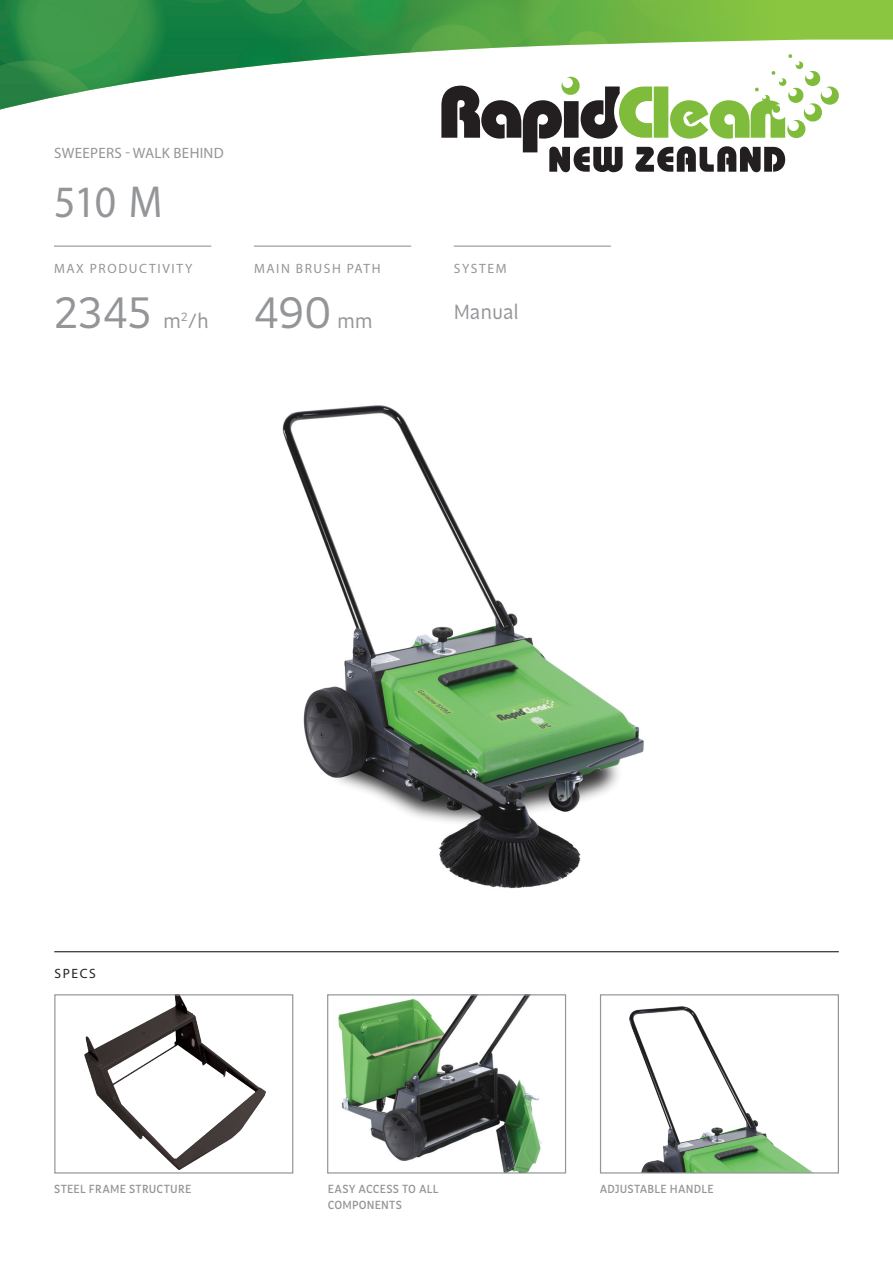
<style>
.page{position:relative;width:893px;height:1263px;background:#fff}
.page>*{position:absolute;margin:0;border:0;box-sizing:border-box;transform-origin:0 0}
.t1{font:45px "Saya FY";letter-spacing:-.01em;color:#939598}
.Titolo_Sweepers{font:45px "Myriad Pro";color:#939598;scale:.93 1}
.t2{font:21px "Saya FY";letter-spacing:-.01em;color:#939598}
.t3{font:15px "Myriad Pro";letter-spacing:.02em;color:#939598}
.t4{font:13.5px "Myriad Pro";letter-spacing:.12em;color:#939598}
.t5{font:13.5px "Myriad Pro";letter-spacing:.12em;color:#231f20}
.t6{font:500 12px "Saya FY";letter-spacing:.015em;color:#939598}
.s1{font-size:21px}
</style>
<div class="page">
<img style="left:0;top:0;width:893px;height:110px">
<svg style="left:441px;top:54px;width:399px;height:118px"></svg>
<img style="left:630px;top:1006px;width:181px;height:165px">
<div style="left:600px;top:994px;width:239px;height:179px;border:1px solid #939598"></div>
<img style="left:84px;top:996px;width:182px;height:174px">
<div style="left:54px;top:994px;width:239px;height:179px;border:1px solid #939598"></div>
<img style="left:338px;top:996px;width:204px;height:175px">
<div style="left:327px;top:994px;width:239px;height:179px;border:1px solid #939598"></div>
<hr style="left:54px;top:246px;width:157px;height:1px;background:#939598">
<hr style="left:254px;top:246px;width:157px;height:1px;background:#939598">
<hr style="left:454px;top:246px;width:157px;height:1px;background:#939598">
<hr style="left:54px;top:951px;width:785px;height:1px;background:#231f20">
<img style="left:282px;top:405px;width:362px;height:484px">
<p class="t3" style="left:54px;top:144px;width:171px">SWEEPERS - WALK BEHIND</p>
<p class="Titolo_Sweepers" style="left:54px;top:175px;width:118px">510 M</p>
<p class="t4" style="left:54px;top:260px;width:140px">MAX PRODUCTIVITY</p>
<p class="t4" style="left:254px;top:260px;width:128px">MAIN BRUSH PATH</p>
<p class="t4" style="left:454px;top:260px;width:54px">SYSTEM</p>
<p class="t1" style="left:54px;top:285px;width:156px">2345 <span class="s1">m</span><sup>2</sup><span class="s1">/h</span></p>
<p class="t1" style="left:254px;top:285px;width:121px">490 <span class="s1">mm</span></p>
<p class="t2" style="left:454px;top:299px;width:67px">Manual</p>
<p class="t5" style="left:54px;top:965px;width:43px">SPECS</p>
<p class="t6" style="left:54px;top:1181px;width:139px">STEEL FRAME STRUCTURE</p>
<p class="t6" style="left:328px;top:1182px;width:113px">EASY ACCESS TO ALL</p>
<p class="t6" style="left:600px;top:1182px;width:115px">ADJUSTABLE HANDLE</p>
<p class="t6" style="left:328px;top:1197px;width:76px">COMPONENTS</p>
</div>
